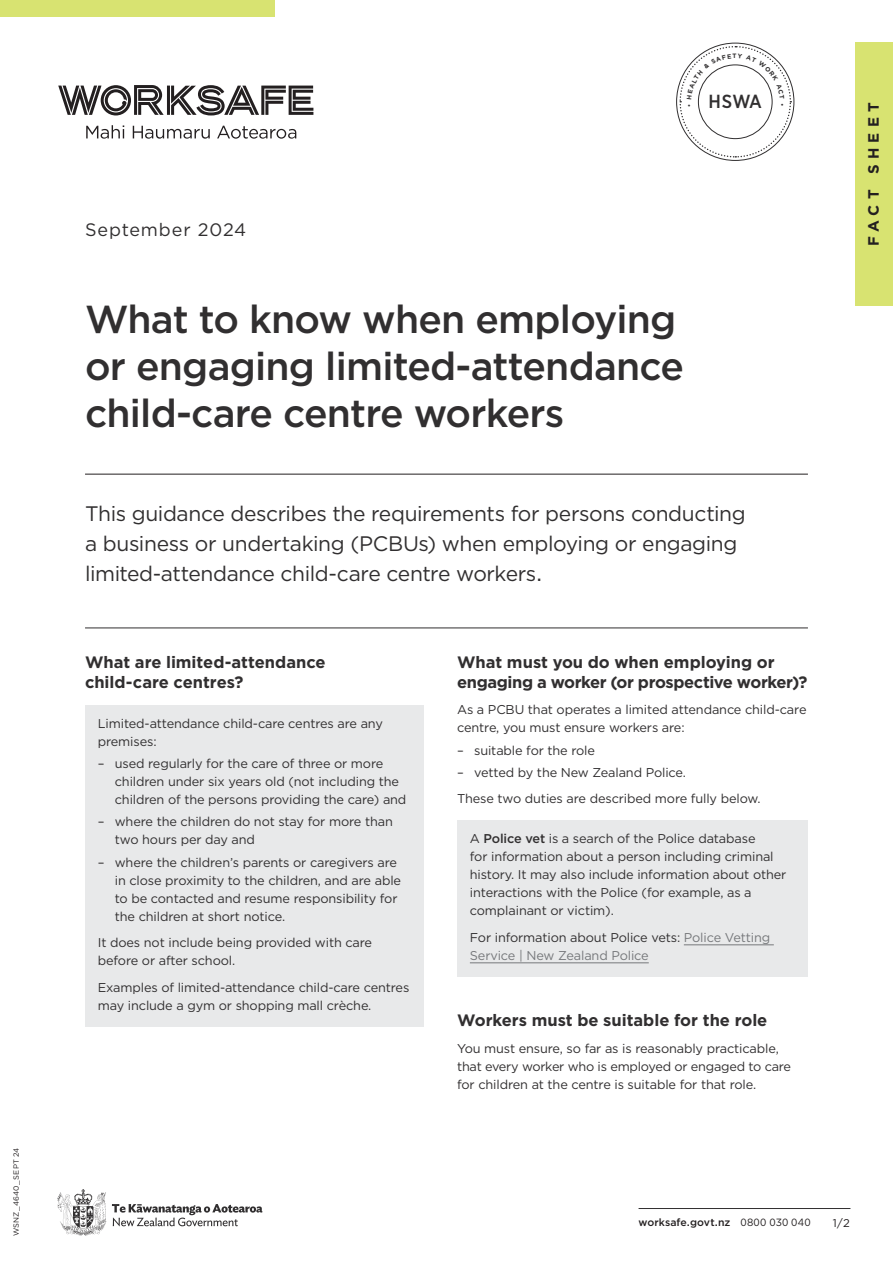
<style>
.page{position:relative;width:893px;height:1263px;background:#fff}
.page>*{position:absolute;margin:0;border:0;box-sizing:border-box;transform-origin:0 0}
.FS_major_head{font:500 39px/46.8px "Gotham";letter-spacing:-.02em;color:#312f30}
.intro{font:21px/30px "Gotham";letter-spacing:-.02em;color:#312f30}
.t1{font:500 18.9px "Gotham Narrow";color:#312f30}
.Date{font:18px "Gotham";letter-spacing:.05em;color:#312f30}
.H1_no___before{font:700 16.5px/19.5px "Gotham";letter-spacing:-.005em;color:#312f30}
.H1_no___before-2{font:700 16.5px/19.5px "Gotham";letter-spacing:-.025em;color:#312f30}
.t2{font:700 15px "Gotham";letter-spacing:.36em;color:#231f20}
.body{font:12.75px/18px "Gotham";letter-spacing:-.01em;color:#312f30}
.body_before_bullet{font:12.75px/18px "Gotham";letter-spacing:-.01em;color:#312f30}
.body-2{font:12.75px/18px "Gotham";letter-spacing:-.01em;color:#76787b}
.t3{font:11.25px "Gotham";color:#231f20}
.t4{font:500 10.5px "Gotham";letter-spacing:.005em;color:#231f20}
.key_number{font:7.5px "Gotham";letter-spacing:.035em;color:#231f20}
.s1{font-weight:500}
.s2{color:#312f30}
.s3{font-weight:400}
</style>
<div class="page">
<div style="left:855px;top:43px;width:38px;height:263px;background:#d8e371"></div>
<hr style="left:639px;top:1208px;width:211px;height:1px;background:#312f30">
<div style="left:0;top:0;width:274px;height:17px;background:#d8e371"></div>
<svg style="left:86px;top:125px;width:210px;height:14px"></svg>
<svg style="left:58px;top:85px;width:255px;height:30px"></svg>
<svg style="left:57px;top:1189px;width:205px;height:47px"></svg>
<hr style="left:85px;top:474px;width:723px;height:1px;background:#231f20">
<hr style="left:85px;top:627px;width:723px;height:1px;background:#312f30">
<div style="left:85px;top:705px;width:338px;height:321px;background:#e8e9ea"></div>
<div style="left:457px;top:820px;width:351px;height:157px;background:#e8e9ea"></div>
<hr style="left:684px;top:944px;width:90px;height:1px;background:#76787b">
<hr style="left:470px;top:962px;width:179px;height:1px;background:#76787b">
<svg style="left:679px;top:45px;width:113px;height:113px"></svg>
<p class="key_number" style="left:11px;top:1236px;width:90px;rotate:-90deg">WSNZ_4640_Sept 24</p>
<h3 class="t1" style="left:708px;top:90px;width:55px">HSWA</h3>
<p class="Date" style="left:85px;top:218px;width:163px">September 2024</p>
<p class="FS_major_head" style="left:85px;top:296px;width:600px">What to know when employing or engaging limited-attendance child-care centre workers</p>
<p class="intro" style="left:85px;top:498px;width:662px">This guidance describes the requirements for persons conducting a business or undertaking (PCBUs) when employing or engaging limited-attendance child-care centre workers.</p>
<p class="H1_no___before" style="left:85px;top:653px;width:242px">What are limited-attendance child-care centres?</p>
<p class="body_before_bullet" style="left:98px;top:714px;width:287px">Limited-attendance child-care centres are any premises:</p>
<p class="body" style="left:115px;top:754px;width:293px;text-indent:-17px">– used regularly for the care of three or more children under six years old (not including the children of the persons providing the care) and</p>
<p class="body" style="left:115px;top:812px;width:280px;text-indent:-17px">– where the children do not stay for more than two hours per day and</p>
<p class="body" style="left:115px;top:853px;width:288px;text-indent:-17px">– where the children’s parents or caregivers are in close proximity to the children, and are able to be contacted and resume responsibility for the children at short notice.</p>
<p class="body" style="left:98px;top:933px;width:276px">It does not include being provided with care before or after school.</p>
<p class="body" style="left:98px;top:978px;width:313px">Examples of limited-attendance child-care centres may include a gym or shopping mall crèche.</p>
<p class="H1_no___before-2" style="left:457px;top:653px;width:352px">What must you do when employing or engaging a worker (or prospective worker)?</p>
<p class="body_before_bullet" style="left:457px;top:700px;width:351px">As a PCBU that operates a limited attendance child-care centre, you must ensure workers are:</p>
<p class="body" style="left:457px;top:741px;width:139px">– suitable for the role</p>
<p class="body" style="left:457px;top:763px;width:230px">– vetted by the New Zealand Police.</p>
<p class="body" style="left:457px;top:789px;width:305px">These two duties are described more fully below.</p>
<p class="body" style="left:470px;top:829px;width:318px">A <span class="s1">Police vet</span> is a search of the Police database<br>for information about a person including criminal history. It may also include information about other interactions with the Police (for example, as a complainant or victim).</p>
<p class="body-2" style="left:470px;top:928px;width:302px"><span class="s2">For information about Police vets:</span> Police Vetting<br>Service | New Zealand Police</p>
<h1 class="H1_no___before" style="left:457px;top:1010px;width:312px">Workers must be suitable for the role</h1>
<p class="body" style="left:457px;top:1039px;width:335px">You must ensure, so far as is reasonably practicable, that every worker who is employed or engaged to care for children at the centre is suitable for that role.</p>
<p class="t2" style="left:863px;top:246px;width:146px;rotate:-90deg">FACT SHEET</p>
<p class="t4" style="left:639px;top:1215px;width:174px">worksafe.govt.nz <span class="s3">0800 030 040</span></p>
<p class="t3" style="left:833px;top:1215px;width:18px">1/2</p>
</div>
